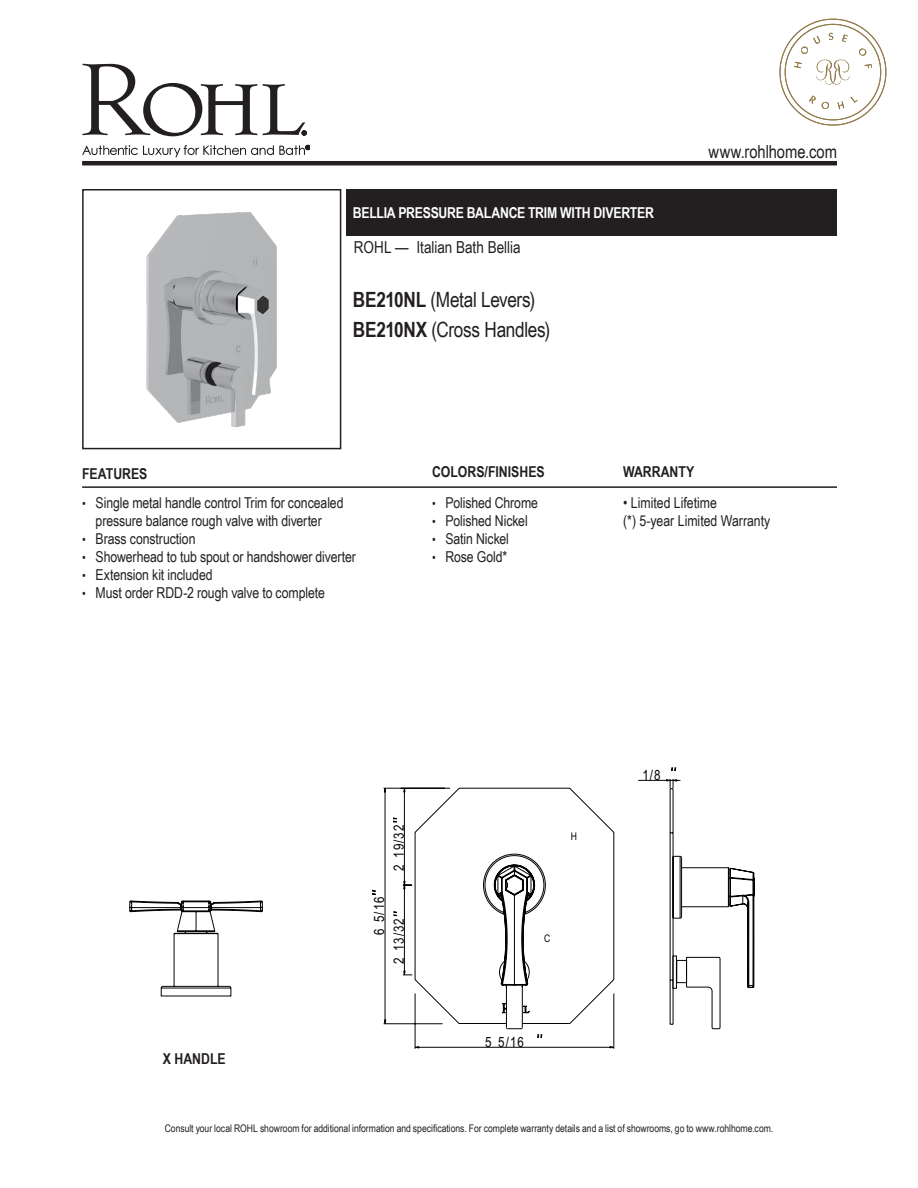
<style>
.page{position:relative;width:918px;height:1188px;background:#fff}
.page>*{position:absolute;margin:0;border:0;box-sizing:border-box;transform-origin:0 0}
.Product_Info_Nest{font:21px "Arial Narrow";letter-spacing:-.015em;color:#231f20}
.t1{font:18px "Arial Narrow";letter-spacing:-.005em;color:#231f20}
.t2{font:16.5px "Arial Narrow";color:#231f20}
.t3{font:15px/18px "Arial Narrow";letter-spacing:-.005em;color:#231f20;text-align:center}
.t4{font:700 15px "Arial Narrow";color:#231f20}
.Product_Title_Bar{font:700 15px "Arial Narrow";letter-spacing:-.02em;color:#fff}
.t5{font:14.1px "Arial Narrow";letter-spacing:.07em;color:#040503}
.t6{font:10.5px "Arial Narrow";color:#231f20}
.t7{font:10.5px "Arial Narrow";color:#040503}
.s1{font-weight:700}
.s2{font-size:12.75px}
</style>
<div class="page">
<svg style="left:82px;top:64px;width:175px;height:72px"></svg>
<svg style="left:263px;top:84px;width:44px;height:51px"></svg>
<svg style="left:82px;top:145px;width:228px;height:12px"></svg>
<hr style="left:82px;top:161px;width:755px;height:4px;background:#231f20">
<hr style="left:82px;top:486px;width:755px;height:2px;background:#231f20">
<div style="left:346px;top:189px;width:491px;height:46px;background:#231f20"></div>
<img style="left:146px;top:212px;width:131px;height:216px">
<div style="left:82px;top:189px;width:259px;height:260px;border:2px solid #231f20"></div>
<svg style="left:386px;top:782px;width:295px;height:243px"></svg>
<svg style="left:672px;top:856px;width:82px;height:174px"></svg>
<svg style="left:372px;top:787px;width:14px;height:238px"></svg>
<svg style="left:393px;top:785px;width:13px;height:193px"></svg>
<svg style="left:412px;top:954px;width:205px;height:95px"></svg>
<svg style="left:638px;top:767px;width:43px;height:15px"></svg>
<svg style="left:129px;top:901px;width:134px;height:95px"></svg>
<svg style="left:779px;top:19px;width:107px;height:107px"></svg>
<p class="t4" style="left:82px;top:462px;width:67px">FEATURES</p>
<p class="Product_Title_Bar" style="left:353px;top:201px;width:303px">BELLIA PRESSURE BALANCE TRIM WITH DIVERTER</p>
<p class="t2" style="left:354px;top:235px;width:168px">ROHL — Italian Bath Bellia</p>
<p class="Product_Info_Nest" style="left:353px;top:284px;width:184px"><span class="s1">BE210NL</span> (Metal Levers)</p>
<p class="Product_Info_Nest" style="left:353px;top:314px;width:199px"><span class="s1">BE210NX</span> (Cross Handles)</p>
<p class="t1" style="left:709px;top:138px;width:130px">www.rohlhome.com</p>
<p class="t4" style="left:432px;top:460px;width:114px">COLORS/FINISHES</p>
<p class="t4" style="left:623px;top:460px;width:73px">WARRANTY</p>
<p class="t3" style="left:82px;top:494px;width:263px"><span class="s2">•</span> Single metal handle control Trim for concealed pressure balance rough valve with diverter</p>
<p class="t3" style="left:82px;top:530px;width:115px"><span class="s2">•</span> Brass construction</p>
<p class="t3" style="left:82px;top:548px;width:275px"><span class="s2">•</span> Showerhead to tub spout or handshower diverter</p>
<p class="t3" style="left:82px;top:566px;width:132px"><span class="s2">•</span> Extension kit included</p>
<p class="t3" style="left:82px;top:584px;width:244px"><span class="s2">•</span> Must order RDD-2 rough valve to complete</p>
<p class="t3" style="left:432px;top:494px;width:108px"><span class="s2">•</span> Polished Chrome</p>
<p class="t3" style="left:432px;top:512px;width:97px"><span class="s2">•</span> Polished Nickel</p>
<p class="t3" style="left:432px;top:530px;width:79px"><span class="s2">•</span> Satin Nickel</p>
<p class="t3" style="left:432px;top:548px;width:77px"><span class="s2">•</span> Rose Gold*</p>
<p class="t3" style="left:623px;top:494px;width:95px">• Limited Lifetime</p>
<p class="t3" style="left:623px;top:512px;width:149px">(*) 5-year Limited Warranty</p>
<p class="t4" style="left:163px;top:1048px;width:64px">X HANDLE</p>
<p class="t5" style="left:388px;top:871px;width:48px;rotate:-90deg">2 19/32</p>
<p class="t5" style="left:369px;top:935px;width:40px;rotate:-90deg">6 5/16</p>
<p class="t5" style="left:388px;top:964px;width:48px;rotate:-90deg">2 13/32</p>
<p class="t7" style="left:571px;top:829px;width:8px">H</p>
<p class="t7" style="left:544px;top:931px;width:8px">C</p>
<p class="t5" style="left:485px;top:1031px;width:40px">5 5/16</p>
<p class="t5" style="left:642px;top:764px;width:20px">1/8</p>
<p class="t6" style="left:165px;top:1121px;width:610px">Consult your local ROHL showroom for additional information and specifications. For complete warranty details and a list of showrooms, go to www.rohlhome.com.</p>
</div>
